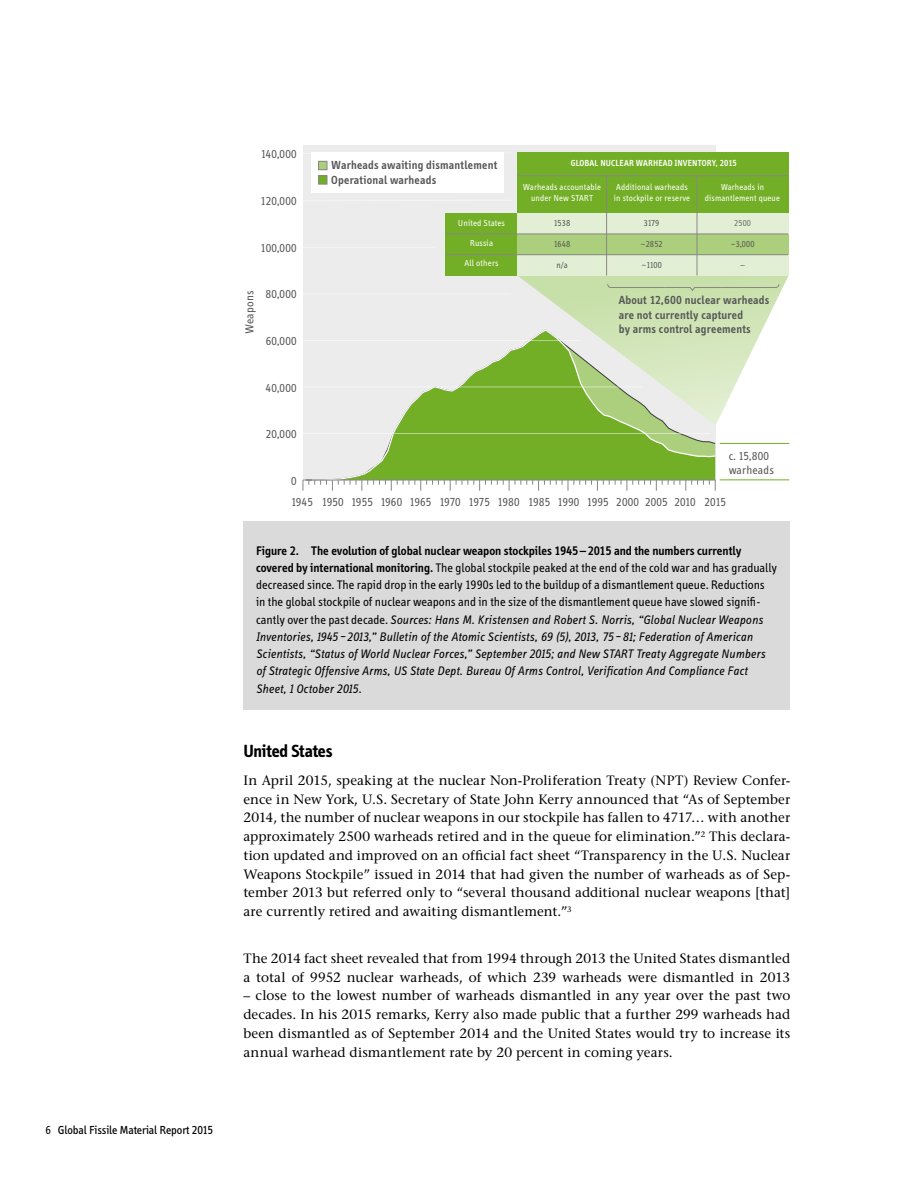
<style>
.page{position:relative;width:918px;height:1188px;background:#fff}
.page>*{position:absolute;margin:0;border:0;box-sizing:border-box;transform-origin:0 0}
.t1{font:700 18px "Info";letter-spacing:-.005em;color:#000}
.t2{font:13.5px/18.8px "Stone Serif";letter-spacing:.005em;color:#000;text-align:justify}
.t3{font:italic 12.75px/17.2px "Info Disp";letter-spacing:.005em;color:#000}
.t4{font:12.75px/17.2px "Info";letter-spacing:.005em;color:#000}
.t5{font:12px/14.4px "Info";letter-spacing:.025em;color:#565656}
.t6{font:600 12px/14.4px "Info";letter-spacing:.025em;color:#565656}
.t7{font:12px "Info";color:#000}
.t8{font:9px/10.8px "Info";letter-spacing:.025em;color:#fff;text-align:center}
.t9{font:9px "Info";letter-spacing:.025em;color:#565656}
.t10{font:600 9px "Info";letter-spacing:.025em;color:#fff}
.s1{font-style:inherit}
.s2{font-weight:600}
.s3{font-family:"Info";font-style:normal}
</style>
<div class="page">
<div style="left:243px;top:521px;width:547px;height:189px;background:#dadada"></div>
<div style="left:303px;top:146px;width:413px;height:334px;background:#ececed"></div>
<svg style="left:310px;top:348px;width:406px;height:132px"></svg>
<svg style="left:303px;top:480px;width:413px;height:11px"></svg>
<hr style="left:303px;top:433px;width:407px;height:1px;background:#fff">
<hr style="left:303px;top:387px;width:340px;height:1px;background:#fff">
<hr style="left:303px;top:340px;width:277px;height:1px;background:#fff">
<hr style="left:303px;top:294px;width:208px;height:1px;background:#fff">
<hr style="left:303px;top:247px;width:132px;height:1px;background:#fff">
<div style="left:311px;top:152px;width:193px;height:41px;background:#fff"></div>
<hr style="left:720px;top:443px;width:69px;height:1px;background:#73af26">
<hr style="left:720px;top:479px;width:69px;height:1px;background:#73af26">
<div style="left:517px;top:152px;width:272px;height:61px;background:#73af26"></div>
<div style="left:517px;top:213px;width:272px;height:21px;background:#e3efd4"></div>
<div style="left:517px;top:234px;width:272px;height:21px;background:#abcf7d"></div>
<div style="left:517px;top:255px;width:272px;height:21px;background:#e3efd4"></div>
<div style="left:446px;top:213px;width:71px;height:63px;background:#73af26"></div>
<hr style="left:606px;top:176px;width:1px;height:100px;background:#878786">
<hr style="left:518px;top:175px;width:271px;height:1px;background:#878786">
<hr style="left:697px;top:176px;width:1px;height:99px;background:#878786">
<div style="left:319px;top:161px;width:8px;height:9px;background:#abcf7d"></div>
<div style="left:318px;top:161px;width:9px;height:9px;border:1px solid #878786"></div>
<div style="left:319px;top:176px;width:8px;height:8px;background:#73af26"></div>
<div style="left:318px;top:176px;width:9px;height:8px;border:1px solid #878786"></div>
<hr style="left:446px;top:234px;width:342px;height:1px;background:#878786">
<hr style="left:446px;top:254px;width:342px;height:1px;background:#878786">
<svg style="left:517px;top:276px;width:271px;height:149px"></svg>
<p class="t7" style="left:45px;top:1123px;width:169px"><span class="s1">6</span> Global Fissile Material Report 2015</p>
<p class="t5" style="left:261px;top:147px;width:37px">140,000</p>
<p class="t5" style="left:261px;top:194px;width:37px">120,000</p>
<p class="t5" style="left:261px;top:241px;width:37px">100,000</p>
<p class="t5" style="left:242px;top:334px;width:45px;rotate:-90deg">Weapons</p>
<p class="t5" style="left:265px;top:287px;width:32px">80,000</p>
<p class="t5" style="left:266px;top:334px;width:32px">60,000</p>
<p class="t5" style="left:266px;top:381px;width:32px">40,000</p>
<p class="t5" style="left:266px;top:427px;width:32px">20,000</p>
<p class="t5" style="left:291px;top:474px;width:7px">0</p>
<p class="t6" style="left:331px;top:158px;width:167px">Warheads awaiting dismantlement<br>Operational warheads</p>
<p class="t8" style="left:458px;top:214px;width:49px;line-height:19.2px">United States<br>Russia</p>
<p class="t8" style="left:464px;top:258px;width:36px">All others</p>
<p class="t10" style="left:571px;top:158px;width:168px">GLOBAL NUCLEAR WARHEAD INVENTORY, 2015</p>
<p class="t8" style="left:523px;top:182px;width:80px">Warheads accountable under New START</p>
<p class="t8" style="left:614px;top:182px;width:78px;text-align:left">Additional warheads in stockpile or reserve</p>
<p class="t8" style="left:705px;top:182px;width:77px">Warheads in dismantlement queue</p>
<p class="t9" style="left:554px;top:218px;width:18px">1538</p>
<p class="t9" style="left:554px;top:239px;width:18px">1648</p>
<p class="t9" style="left:556px;top:260px;width:13px">n/a</p>
<p class="t9" style="left:644px;top:219px;width:17px">3179</p>
<p class="t9" style="left:641px;top:239px;width:23px">~2852</p>
<p class="t9" style="left:641px;top:260px;width:22px">~1100</p>
<p class="t9" style="left:734px;top:219px;width:18px">2500</p>
<p class="t9" style="left:731px;top:239px;width:25px">~3,000</p>
<p class="t9" style="left:740px;top:260px;width:6px">–</p>
<p class="t6" style="left:619px;top:293px;width:152px">About 12,600 nuclear warheads are not currently captured<br>by arms control agreements</p>
<p class="t5" style="left:729px;top:449px;width:47px">c. 15,800 warheads</p>
<p class="t5" style="left:291px;top:495px;width:436px">1945 1950 1955 1960 1965 1970 1975 1980 1985 1990 1995 2000 2005 2010 2015</p>
<p class="t4" style="left:256px;top:542px;width:522px"><span class="s2">Figure 2. The evolution of global nuclear weapon stockpiles 1945 – 2015 and the numbers currently covered by international monitoring.</span> The global stockpile peaked at the end of the cold war and has gradually decreased since. The rapid drop in the early 1990s led to the buildup of a dismantlement queue. Reductions in the global stockpile of nuclear weapons and in the size of the dismantlement queue have slowed signifi-</p>
<p class="t3" style="left:256px;top:611px;width:511px"><span class="s3">cantly over the past decade.</span> Sources: Hans M. Kristensen and Robert S. Norris, “Global Nuclear Weapons Inventories, 1945 – 2013,” Bulletin of the Atomic Scientists, 69 (5), 2013, 75 – 81; Federation of American Scientists, “Status of World Nuclear Forces,” September 2015; and New START Treaty Aggregate Numbers of Strategic Offensive Arms, US State Dept. Bureau Of Arms Control, Verification And Compliance Fact Sheet, 1 October 2015.</p>
<h1 class="t1" style="left:243px;top:740px;width:91px">United States</h1>
<p class="t2" style="left:243px;top:771px;width:548px">In April 2015, speaking at the nuclear Non-Proliferation Treaty (NPT) Review Confer&shy;ence in New York, U.S. Secretary of State John Kerry announced that “As of September 2014, the number of nuclear weapons in our stockpile has fallen to 4717… with another approximately 2500 warheads retired and in the queue for elimination.”<sup>2</sup> This declara&shy;tion updated and improved on an official fact sheet “Transparency in the U.S. Nuclear Weapons Stockpile” issued in 2014 that had given the number of warheads as of Sep&shy;tember 2013 but referred only to “several thousand additional nuclear weapons [that] are currently retired and awaiting dismantlement.”<sup>3</sup></p>
<p class="t2" style="left:243px;top:949px;width:548px">The 2014 fact sheet revealed that from 1994 through 2013 the United States dismantled a total of 9952 nuclear warheads, of which 239 warheads were dismantled in 2013</p>
<p class="t2" style="left:243px;top:986px;width:548px">– close to the lowest number of warheads dismantled in any year over the past two decades. In his 2015 remarks, Kerry also made public that a further 299 warheads had been dismantled as of September 2014 and the United States would try to increase its annual warhead dismantlement rate by 20 percent in coming years.</p>
</div>
